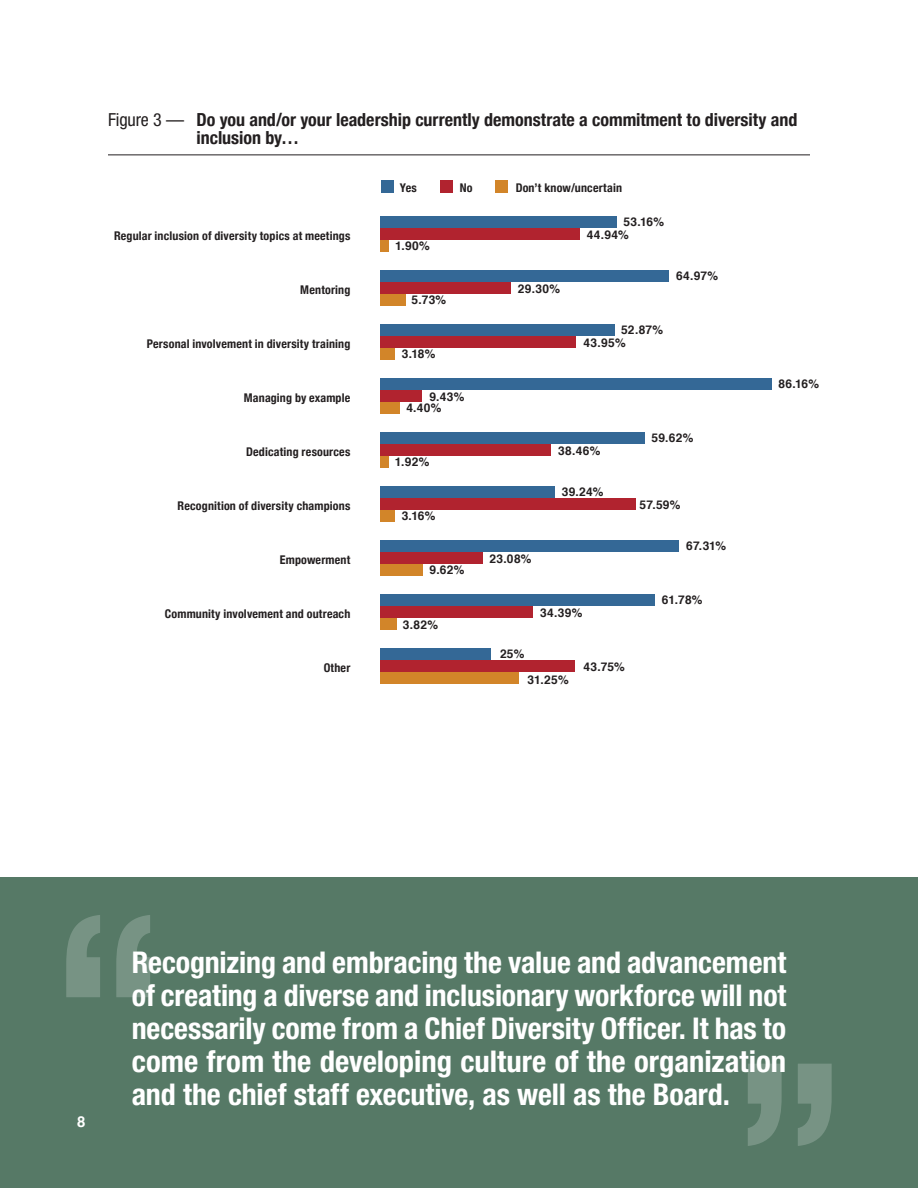
<style>
.page{position:relative;width:918px;height:1188px;background:#fff}
.page>*{position:absolute;margin:0;border:0;box-sizing:border-box;transform-origin:0 0}
.t1{font:700 condensed 30px/33px "Helvetica Neue LT Std";letter-spacing:-.005em;color:#fff;text-align:justify}
.table_title{font:700 condensed 18px/18px "Helvetica Neue";color:#231f20}
.t2{font:700 15px "Helvetica";color:#fff}
.table_text{font:700 condensed 12px "Helvetica Neue";letter-spacing:.015em;color:#231f20}
.table_number{font:700 12px "Helvetica";letter-spacing:.025em;color:#231f20}
.s1{font-family:"Helvetica Neue LT Std";font-weight:400}
</style>
<div class="page">
<hr style="left:108px;top:154px;width:702px;height:1px;background:#231f20">
<div style="left:380px;top:240px;width:9px;height:12px;background:#d28529"></div>
<div style="left:380px;top:294px;width:26px;height:12px;background:#d28529"></div>
<div style="left:380px;top:348px;width:14px;height:12px;background:#d28529"></div>
<div style="left:380px;top:402px;width:20px;height:12px;background:#d28529"></div>
<div style="left:380px;top:456px;width:9px;height:12px;background:#d28529"></div>
<div style="left:380px;top:510px;width:14px;height:12px;background:#d28529"></div>
<div style="left:380px;top:564px;width:43px;height:12px;background:#d28529"></div>
<div style="left:380px;top:618px;width:17px;height:12px;background:#d28529"></div>
<div style="left:380px;top:672px;width:139px;height:12px;background:#d28529"></div>
<div style="left:380px;top:228px;width:200px;height:12px;background:#b1232f"></div>
<div style="left:380px;top:282px;width:130px;height:12px;background:#b1232f"></div>
<div style="left:380px;top:336px;width:195px;height:12px;background:#b1232f"></div>
<div style="left:380px;top:390px;width:42px;height:12px;background:#b1232f"></div>
<div style="left:380px;top:444px;width:171px;height:12px;background:#b1232f"></div>
<div style="left:380px;top:498px;width:256px;height:12px;background:#b1232f"></div>
<div style="left:380px;top:552px;width:103px;height:12px;background:#b1232f"></div>
<div style="left:380px;top:606px;width:153px;height:12px;background:#b1232f"></div>
<div style="left:380px;top:660px;width:194px;height:12px;background:#b1232f"></div>
<div style="left:380px;top:216px;width:236px;height:12px;background:#346896"></div>
<div style="left:380px;top:270px;width:289px;height:12px;background:#346896"></div>
<div style="left:380px;top:324px;width:235px;height:12px;background:#346896"></div>
<div style="left:380px;top:378px;width:392px;height:12px;background:#346896"></div>
<div style="left:380px;top:432px;width:265px;height:12px;background:#346896"></div>
<div style="left:380px;top:486px;width:174px;height:12px;background:#346896"></div>
<div style="left:380px;top:540px;width:299px;height:12px;background:#346896"></div>
<div style="left:380px;top:594px;width:274px;height:12px;background:#346896"></div>
<div style="left:380px;top:648px;width:111px;height:12px;background:#346896"></div>
<div style="left:381px;top:180px;width:13px;height:13px;background:#346896"></div>
<div style="left:440px;top:180px;width:13px;height:13px;background:#b1232f"></div>
<div style="left:495px;top:180px;width:13px;height:13px;background:#d28529"></div>
<div style="left:0;top:878px;width:918px;height:310px;background:#567966"></div>
<svg style="left:66px;top:915px;width:84px;height:82px"></svg>
<svg style="left:748px;top:1064px;width:84px;height:82px"></svg>
<hr style="left:917px;top:0;width:1px;height:292px;background:#d28529">
<p class="table_title" style="left:196px;top:109px;width:603px;text-indent:-88px"><span class="s1">Figure 3 —</span> Do you and/or your leadership currently demonstrate a commitment to diversity and inclusion by…</p>
<p class="table_text" style="left:400px;top:177px;width:18px">Yes</p>
<p class="table_text" style="left:460px;top:177px;width:14px">No</p>
<p class="table_text" style="left:516px;top:177px;width:108px">Don’t know/uncertain</p>
<p class="table_number" style="left:623px;top:212px;width:42px">53.16%</p>
<p class="table_text" style="left:114px;top:226px;width:238px">Regular inclusion of diversity topics at meetings</p>
<p class="table_number" style="left:395px;top:236px;width:36px">1.90%</p>
<p class="table_number" style="left:587px;top:225px;width:43px">44.94%</p>
<p class="table_number" style="left:676px;top:266px;width:44px">64.97%</p>
<p class="table_text" style="left:300px;top:280px;width:52px">Mentoring</p>
<p class="table_number" style="left:412px;top:290px;width:36px">5.73%</p>
<p class="table_number" style="left:518px;top:279px;width:44px">29.30%</p>
<p class="table_number" style="left:621px;top:320px;width:44px">52.87%</p>
<p class="table_text" style="left:147px;top:334px;width:205px">Personal involvement in diversity training</p>
<p class="table_number" style="left:402px;top:344px;width:35px">3.18%</p>
<p class="table_number" style="left:584px;top:333px;width:44px">43.95%</p>
<p class="table_number" style="left:778px;top:374px;width:42px">86.16%</p>
<p class="table_text" style="left:244px;top:388px;width:108px">Managing by example</p>
<p class="table_number" style="left:429px;top:387px;width:37px">9.43%</p>
<p class="table_number" style="left:406px;top:398px;width:37px">4.40%</p>
<p class="table_number" style="left:652px;top:428px;width:43px">59.62%</p>
<p class="table_text" style="left:246px;top:442px;width:106px">Dedicating resources</p>
<p class="table_number" style="left:395px;top:452px;width:36px">1.92%</p>
<p class="table_number" style="left:558px;top:441px;width:44px">38.46%</p>
<p class="table_number" style="left:562px;top:482px;width:43px">39.24%</p>
<p class="table_text" style="left:178px;top:496px;width:174px">Recognition of diversity champions</p>
<p class="table_number" style="left:402px;top:506px;width:35px">3.16%</p>
<p class="table_number" style="left:640px;top:495px;width:42px">57.59%</p>
<p class="table_number" style="left:686px;top:536px;width:42px">67.31%</p>
<p class="table_text" style="left:280px;top:550px;width:72px">Empowerment</p>
<p class="table_number" style="left:430px;top:560px;width:36px">9.62%</p>
<p class="table_number" style="left:490px;top:549px;width:44px">23.08%</p>
<p class="table_number" style="left:662px;top:590px;width:42px">61.78%</p>
<p class="table_text" style="left:165px;top:604px;width:187px">Community involvement and outreach</p>
<p class="table_number" style="left:403px;top:615px;width:37px">3.82%</p>
<p class="table_number" style="left:540px;top:603px;width:44px">34.39%</p>
<p class="table_number" style="left:500px;top:644px;width:26px">25%</p>
<p class="table_text" style="left:324px;top:658px;width:28px">Other</p>
<p class="table_number" style="left:583px;top:657px;width:43px">43.75%</p>
<p class="table_number" style="left:528px;top:670px;width:43px">31.25%</p>
<p class="t2" style="left:77px;top:1110px;width:10px">8</p>
<h3 class="t1" style="left:132px;top:946px;width:656px">Recognizing and embracing the value and advancement of creating a diverse and inclusionary workforce will not necessarily come from a Chief Diversity Officer. It has to come from the developing culture of the organization and the chief staff executive, as well as the Board.</h3>
</div>
